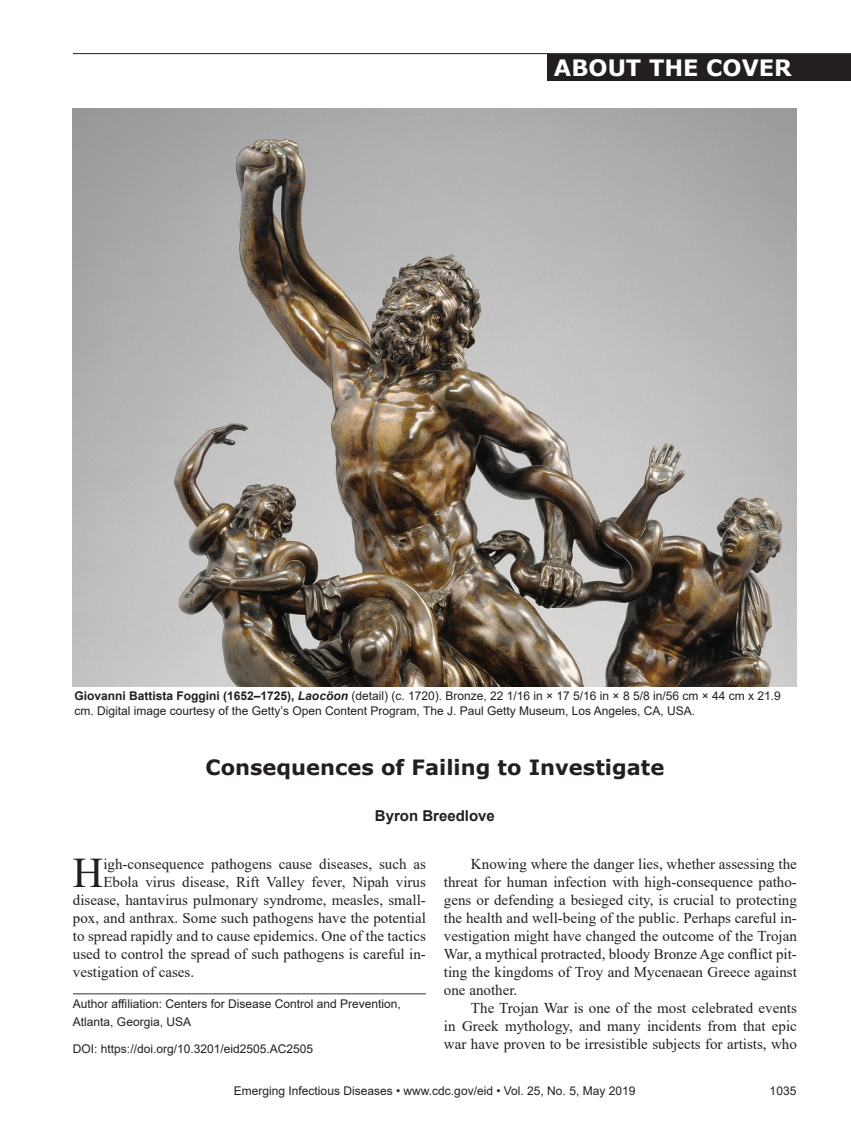
<style>
.page{position:relative;width:851px;height:1134px;background:#fff}
.page>*{position:absolute;margin:0;border:0;box-sizing:border-box;transform-origin:0 0}
.Drop_Cap{font:42.15px "Times New Roman";color:#231f20}
.t1{font:700 22.5px "Verdana";color:#fff}
.Article_Title{font:700 21px "Verdana";color:#231f20}
.Body_Text{font:15px/18px "Times New Roman";color:#231f20;text-align:justify}
.Drop_Cap-2{font:15px "Times New Roman";color:#231f20}
.Authors{font:700 15px "Arial";color:#231f20}
.DOI{font:12px/15px "Arial";color:#231f20}
.Affiliations{font:12px/18px "Arial";color:#231f20}
.s1{font-weight:700}
.s2{font-weight:700;font-style:italic}
</style>
<div class="page">
<hr style="left:73px;top:53px;width:777px;height:1px;background:#231f20">
<img style="left:73px;top:108px;width:723px;height:578px">
<div style="left:547px;top:54px;width:303px;height:27px;background:#231f20"></div>
<hr style="left:73px;top:993px;width:353px;height:1px;background:#333">
<p class="t1" style="left:554px;top:52px;width:239px">ABOUT THE COVER</p>
<p class="DOI" style="left:74px;top:688px;width:707px"><span class="s1">Giovanni Battista Foggini (1652–1725),</span> <span class="s2">Laocöon</span> (detail) (c. 1720). Bronze, 22 1/16 in × 17 5/16 in × 8 5/8 in/56 cm × 44 cm x 21.9 cm. Digital image courtesy of the Getty’s Open Content Program, The J. Paul Getty Museum, Los Angeles, CA, USA.</p>
<p class="Article_Title" style="left:205px;top:752px;width:460px">Consequences of Failing to Investigate</p>
<p class="Authors" style="left:375px;top:805px;width:122px">Byron Breedlove</p>
<p class="Drop_Cap" style="left:73px;top:843px;width:32px">H</p>
<p class="Drop_Cap-2" style="left:103px;top:853px;width:324px">igh-consequence pathogens cause diseases, such as</p>
<p class="Drop_Cap-2" style="left:103px;top:871px;width:324px">Ebola virus disease, Rift Valley fever, Nipah virus</p>
<p class="Drop_Cap-2" style="left:73px;top:889px;width:354px">disease, hantavirus pulmonary syndrome, measles, small-</p>
<p class="Drop_Cap-2" style="left:73px;top:907px;width:354px">pox, and anthrax. Some such pathogens have the potential</p>
<p class="Drop_Cap-2" style="left:73px;top:925px;width:354px">to spread rapidly and to cause epidemics. One of the tactics</p>
<p class="Drop_Cap-2" style="left:73px;top:943px;width:354px">used to control the spread of such pathogens is careful in-</p>
<p class="Drop_Cap-2" style="left:73px;top:961px;width:123px">vestigation of cases.</p>
<p class="Affiliations" style="left:73px;top:994px;width:329px">Author affiliation: Centers for Disease Control and Prevention,<br>Atlanta, Georgia, USA</p>
<p class="DOI" style="left:73px;top:1041px;width:242px">DOI: https://doi.org/10.3201/eid2505.AC2505</p>
<p class="Body_Text" style="left:444px;top:855px;width:354px;text-indent:27px">Knowing where the danger lies, whether assessing the threat for human infection with high-consequence patho&shy;gens or defending a besieged city, is crucial to protecting the health and well-being of the public. Perhaps careful in&shy;vestigation might have changed the outcome of the Trojan War, a mythical protracted, bloody Bronze Age conflict pit&shy;ting the kingdoms of Troy and Mycenaean Greece against one another.</p>
<p class="Body_Text" style="left:444px;top:999px;width:354px;text-indent:27px">The Trojan War is one of the most celebrated events in Greek mythology, and many incidents from that epic war have proven to be irresistible subjects for artists, who</p>
<p class="DOI" style="left:234px;top:1084px;width:403px">Emerging Infectious Diseases • www.cdc.gov/eid • Vol. 25, No. 5, May 2019</p>
<p class="DOI" style="left:769px;top:1084px;width:28px">1035</p>
</div>
